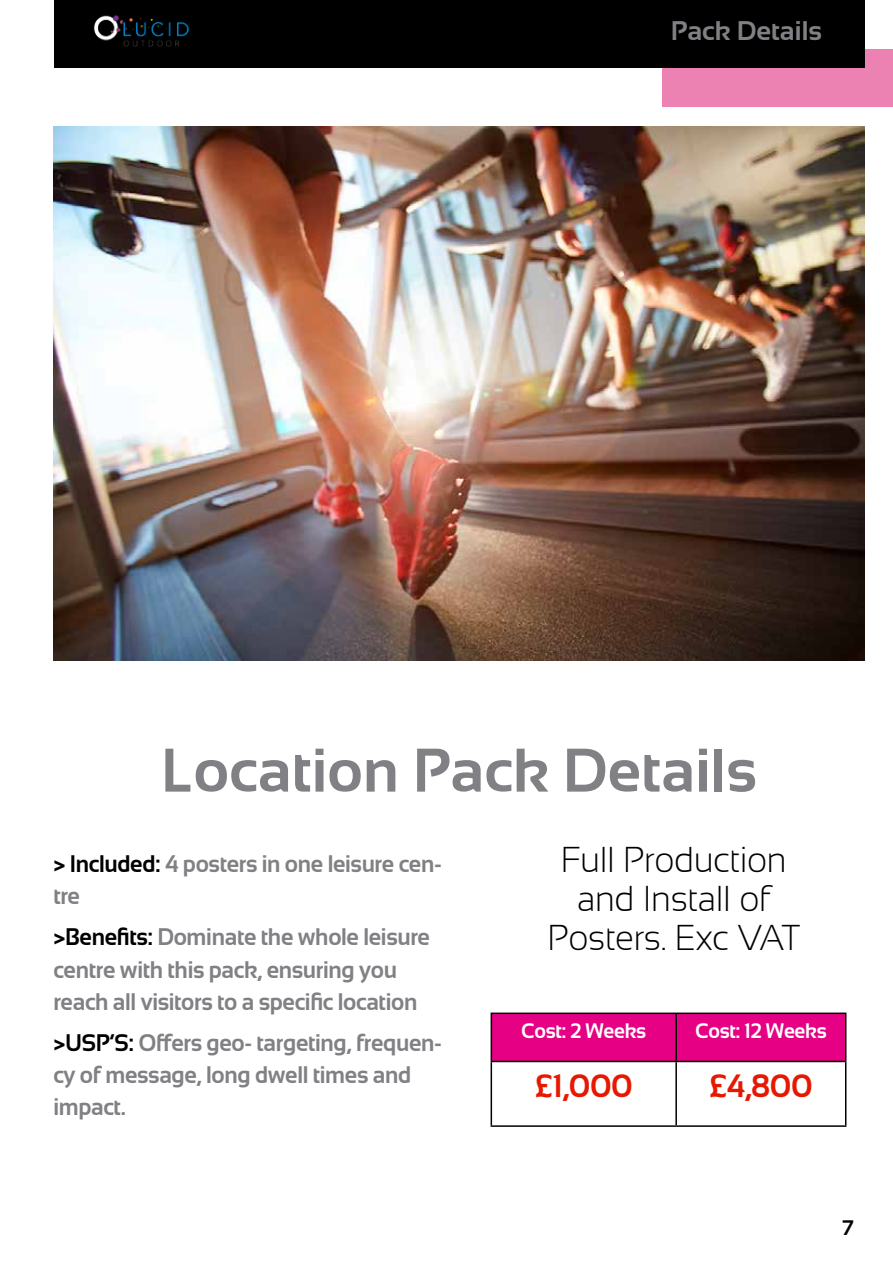
<style>
.page{position:relative;width:893px;height:1263px;background:#fff}
.page>*{position:absolute;margin:0;border:0;box-sizing:border-box;transform-origin:0 0}
.t1{font:700 61.5px "Sansation";color:#818084}
.t2{font:300 36px/39px "Sansation";letter-spacing:-.01em;color:#000;text-align:center;scale:.95 1}
.t3{font:700 32.25px "Sansation";letter-spacing:-.015em;color:#e71802;scale:.95 1}
.t4{font:700 27px "Sansation";color:#818084}
.t5{font:700 24px/32.2px "Sansation";letter-spacing:-.015em;color:#818084;scale:.95 1}
.t6{font:700 21px "Sansation";letter-spacing:-.015em;color:#fff;scale:.95 1}
.t7{font:700 21px "Sansation";color:#000}
.s1{color:#000}
</style>
<div class="page">
<img style="left:53px;top:127px;width:811px;height:534px">
<div style="left:662px;top:49px;width:231px;height:57px;background:#ec82b1"></div>
<div style="left:54px;top:0;width:810px;height:68px;background:#000"></div>
<img style="left:93px;top:15px;width:96px;height:32px">
<div style="left:492px;top:1014px;width:353px;height:47px;background:#e50084"></div>
<hr style="left:491px;top:1012px;width:185px;height:2px;background:#000">
<hr style="left:491px;top:1014px;width:1px;height:47px;background:#000">
<hr style="left:676px;top:1012px;width:170px;height:2px;background:#000">
<hr style="left:675px;top:1014px;width:2px;height:47px;background:#000">
<hr style="left:845px;top:1014px;width:1px;height:47px;background:#000">
<hr style="left:491px;top:1061px;width:185px;height:1px;background:#000">
<hr style="left:491px;top:1062px;width:1px;height:63px;background:#000">
<hr style="left:676px;top:1061px;width:170px;height:1px;background:#000">
<hr style="left:675px;top:1062px;width:2px;height:63px;background:#000">
<hr style="left:845px;top:1062px;width:1px;height:63px;background:#000">
<hr style="left:491px;top:1125px;width:185px;height:2px;background:#000">
<hr style="left:676px;top:1125px;width:170px;height:2px;background:#000">
<p class="t4" style="left:671px;top:15px;width:153px">Pack Details</p>
<h1 class="t1" style="left:161px;top:736px;width:597px">Location Pack Details</h1>
<p class="t5" style="left:53px;top:848px;width:411px"><span class="s1">&gt; Included:</span> 4 posters in one leisure cen&shy;tre</p>
<p class="t5" style="left:53px;top:921px;width:398px"><span class="s1">&gt;Benefits:</span> Dominate the whole leisure centre with this pack, ensuring you reach all visitors to a specific location</p>
<p class="t5" style="left:53px;top:1026px;width:411px"><span class="s1">&gt;USP’S:</span> Offers geo- targeting, frequen&shy;cy of message, long dwell times and impact.</p>
<h2 class="t2" style="left:548px;top:840px;width:267px">Full Production and Install of<br>Posters. Exc VAT</h2>
<p class="t6" style="left:521px;top:1019px;width:133px">Cost: 2 Weeks</p>
<p class="t6" style="left:695px;top:1019px;width:140px">Cost: 12 Weeks</p>
<h3 class="t3" style="left:535px;top:1067px;width:105px">£1,000</h3>
<h3 class="t3" style="left:709px;top:1067px;width:111px">£4,800</h3>
<p class="t7" style="left:842px;top:1216px;width:13px">7</p>
</div>
